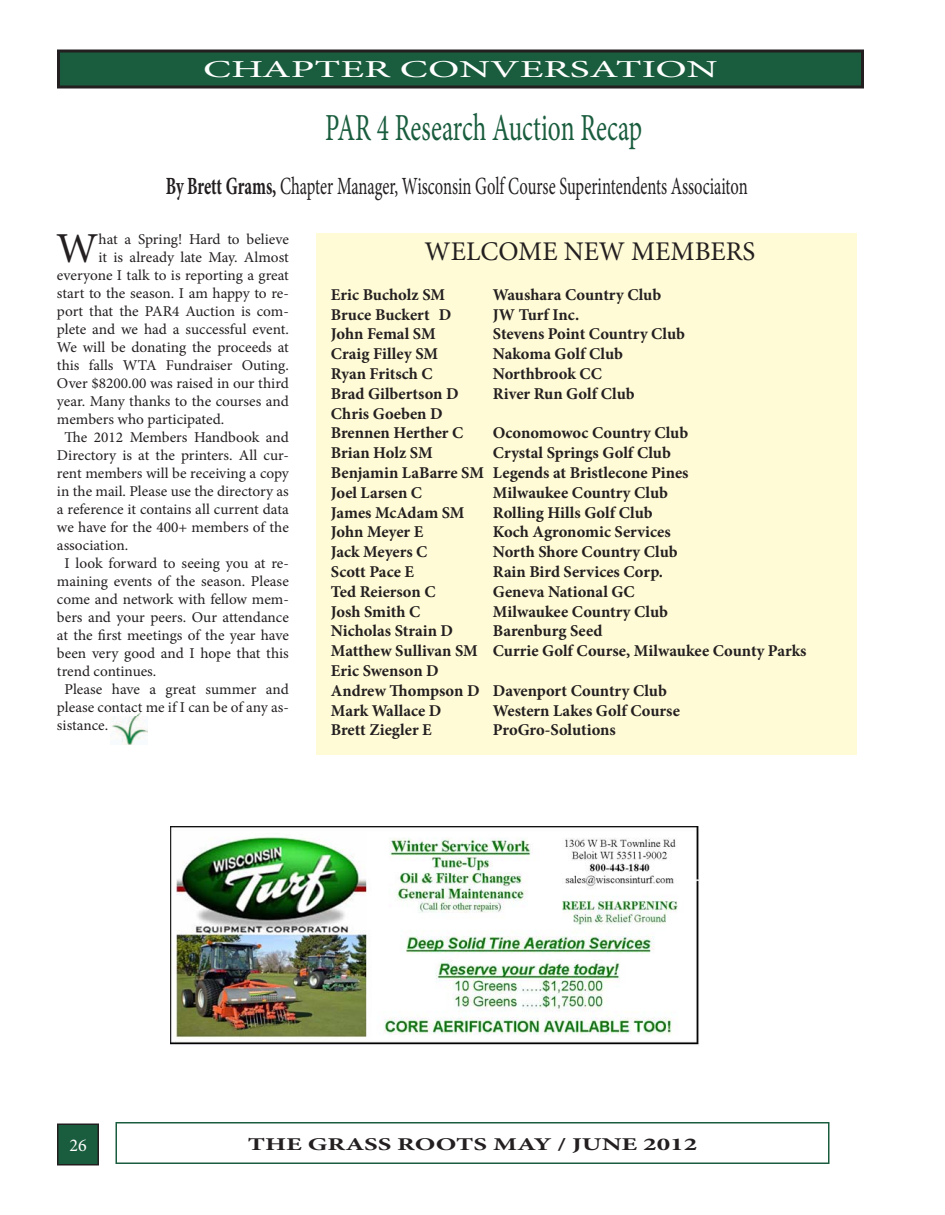
<style>
.page{position:relative;width:945px;height:1215px;background:#fff}
.page>*{position:absolute;margin:0;border:0;box-sizing:border-box;transform-origin:0 0}
.t1{font:42.75px "Minion Pro";color:#231f20}
.t2{font:38.25px "Minion Pro";color:#1a5d3e;scale:.67 1}
.t3{font:27px "Minion Pro";color:#231f20}
.t4{font:24.75px "Minion Pro";letter-spacing:-.005em;color:#231f20;scale:.67 1}
.t5{font:24.3px "Minion Pro";color:#fff;scale:1.72 1}
.t6{font:700 18px "Minion Pro";color:#231f20;scale:1.5 1}
.t7{font:18px "Minion Pro";color:#fff}
.t8{font:700 16.5px/19.8px "Minion Pro";color:#231f20}
.t9{font:15px "Minion Pro";color:#231f20}
.s1{font-weight:700}
</style>
<div class="page">
<div style="left:58px;top:1124px;width:40px;height:41px;background:#1a5d3e"></div>
<div style="left:57px;top:1124px;width:42px;height:42px;border:2px solid #231f20"></div>
<div style="left:58px;top:51px;width:804px;height:36px;background:#1a5d3e"></div>
<div style="left:57px;top:50px;width:807px;height:38px;border:3px solid #231f20"></div>
<div style="left:116px;top:1122px;width:714px;height:42px;border:2px solid #1a5d3e"></div>
<div style="left:316px;top:233px;width:540px;height:522px;background:#fffbd6"></div>
<img style="left:170px;top:827px;width:530px;height:218px">
<img style="left:111px;top:716px;width:36px;height:29px">
<img style="left:112px;top:711px;width:35px;height:5px">
<h3 class="t5" style="left:203px;top:53px;width:301px">CHAPTER CONVERSATION</h3>
<h2 class="t2" style="left:325px;top:102px;width:475px">PAR 4 Research Auction Recap</h2>
<h3 class="t4" style="left:166px;top:169px;width:870px"><span class="s1">By Brett Grams,</span> Chapter Manager, Wisconsin Golf Course Superintendents Associaiton</h3>
<h1 class="t1" style="left:56px;top:220px;width:44px">W</h1>
<p class="t9" style="left:99px;top:229px;width:192px">hat a Spring! Hard to believe</p>
<p class="t9" style="left:99px;top:247px;width:192px">it is already late May. Almost</p>
<p class="t9" style="left:57px;top:265px;width:233px">everyone I talk to is reporting a great</p>
<p class="t9" style="left:57px;top:283px;width:233px">start to the season. I am happy to re-</p>
<p class="t9" style="left:57px;top:301px;width:233px">port that the PAR4 Auction is com-</p>
<p class="t9" style="left:57px;top:319px;width:233px">plete and we had a successful event.</p>
<p class="t9" style="left:57px;top:337px;width:233px">We will be donating the proceeds at</p>
<p class="t9" style="left:57px;top:355px;width:233px">this falls WTA Fundraiser Outing.</p>
<p class="t9" style="left:57px;top:373px;width:233px">Over $8200.00 was raised in our third</p>
<p class="t9" style="left:57px;top:391px;width:233px">year. Many thanks to the courses and</p>
<p class="t9" style="left:57px;top:409px;width:169px">members who participated.</p>
<p class="t9" style="left:64px;top:427px;width:226px">The 2012 Members Handbook and</p>
<p class="t9" style="left:57px;top:445px;width:233px">Directory is at the printers. All cur-</p>
<p class="t9" style="left:57px;top:463px;width:233px">rent members will be receiving a copy</p>
<p class="t9" style="left:57px;top:481px;width:233px">in the mail. Please use the directory as</p>
<p class="t9" style="left:57px;top:499px;width:233px">a reference it contains all current data</p>
<p class="t9" style="left:57px;top:517px;width:233px">we have for the 400+ members of the</p>
<p class="t9" style="left:57px;top:535px;width:73px">association.</p>
<p class="t9" style="left:64px;top:553px;width:226px">I look forward to seeing you at re-</p>
<p class="t9" style="left:57px;top:571px;width:233px">maining events of the season. Please</p>
<p class="t9" style="left:57px;top:589px;width:233px">come and network with fellow mem-</p>
<p class="t9" style="left:57px;top:607px;width:233px">bers and your peers. Our attendance</p>
<p class="t9" style="left:57px;top:625px;width:233px">at the first meetings of the year have</p>
<p class="t9" style="left:57px;top:643px;width:233px">been very good and I hope that this</p>
<p class="t9" style="left:57px;top:661px;width:101px">trend continues.</p>
<p class="t9" style="left:64px;top:679px;width:226px">Please have a great summer and</p>
<p class="t9" style="left:57px;top:697px;width:233px">please contact me if I can be of any as-</p>
<p class="t9" style="left:57px;top:715px;width:53px">sistance.</p>
<h3 class="t3" style="left:425px;top:234px;width:332px">WELCOME NEW MEMBERS</h3>
<p class="t8" style="left:331px;top:284px;width:116px">Eric Bucholz SM</p>
<p class="t8" style="left:493px;top:284px;width:170px">Waushara Country Club</p>
<p class="t8" style="left:331px;top:304px;width:122px">Bruce Buckert D</p>
<p class="t8" style="left:493px;top:304px;width:88px">JW Turf Inc.</p>
<p class="t8" style="left:331px;top:324px;width:106px">John Femal SM</p>
<p class="t8" style="left:493px;top:324px;width:194px">Stevens Point Country Club</p>
<p class="t8" style="left:331px;top:344px;width:109px">Craig Filley SM</p>
<p class="t8" style="left:493px;top:344px;width:132px">Nakoma Golf Club</p>
<p class="t8" style="left:331px;top:364px;width:103px">Ryan Fritsch C</p>
<p class="t8" style="left:493px;top:364px;width:110px">Northbrook CC</p>
<p class="t8" style="left:331px;top:383px;width:129px">Brad Gilbertson D</p>
<p class="t8" style="left:493px;top:383px;width:143px">River Run Golf Club</p>
<p class="t8" style="left:331px;top:403px;width:134px">Chris Goeben D<br>Brennen Herther C</p>
<p class="t8" style="left:493px;top:423px;width:197px">Oconomowoc Country Club</p>
<p class="t8" style="left:331px;top:443px;width:359px;text-indent:162px">Crystal Springs Golf Club<br>Benjamin LaBarre SM Legends at Bristlecone Pines<br>Joel Larsen C</p>
<p class="t8" style="left:331px;top:443px;width:103px">Brian Holz SM</p>
<p class="t8" style="left:493px;top:482px;width:177px">Milwaukee Country Club</p>
<p class="t8" style="left:331px;top:502px;width:135px">James McAdam SM</p>
<p class="t8" style="left:493px;top:502px;width:161px">Rolling Hills Golf Club</p>
<p class="t8" style="left:331px;top:522px;width:94px">John Meyer E</p>
<p class="t8" style="left:493px;top:522px;width:179px">Koch Agronomic Services</p>
<p class="t8" style="left:331px;top:542px;width:98px">Jack Meyers C</p>
<p class="t8" style="left:493px;top:542px;width:186px">North Shore Country Club</p>
<p class="t8" style="left:331px;top:562px;width:85px">Scott Pace E</p>
<p class="t8" style="left:493px;top:562px;width:172px">Rain Bird Services Corp.</p>
<p class="t8" style="left:331px;top:581px;width:106px">Ted Reierson C</p>
<p class="t8" style="left:493px;top:581px;width:143px">Geneva National GC</p>
<p class="t8" style="left:331px;top:601px;width:91px">Josh Smith C</p>
<p class="t8" style="left:493px;top:601px;width:177px">Milwaukee Country Club</p>
<p class="t8" style="left:331px;top:621px;width:124px">Nicholas Strain D</p>
<p class="t8" style="left:331px;top:621px;width:477px;text-indent:162px">Barenburg Seed<br>Matthew Sullivan SM Currie Golf Course, Milwaukee County Parks<br>Eric Swenson D<br>Andrew Thompson D Davenport Country Club<br>Mark Wallace D</p>
<p class="t8" style="left:493px;top:700px;width:189px">Western Lakes Golf Course</p>
<p class="t8" style="left:331px;top:720px;width:102px">Brett Ziegler E</p>
<p class="t8" style="left:493px;top:720px;width:124px">ProGro-Solutions</p>
<p class="t7" style="left:69px;top:1133px;width:19px">26</p>
<p class="t6" style="left:248px;top:1131px;width:301px">THE GRASS ROOTS MAY / JUNE 2012</p>
</div>
